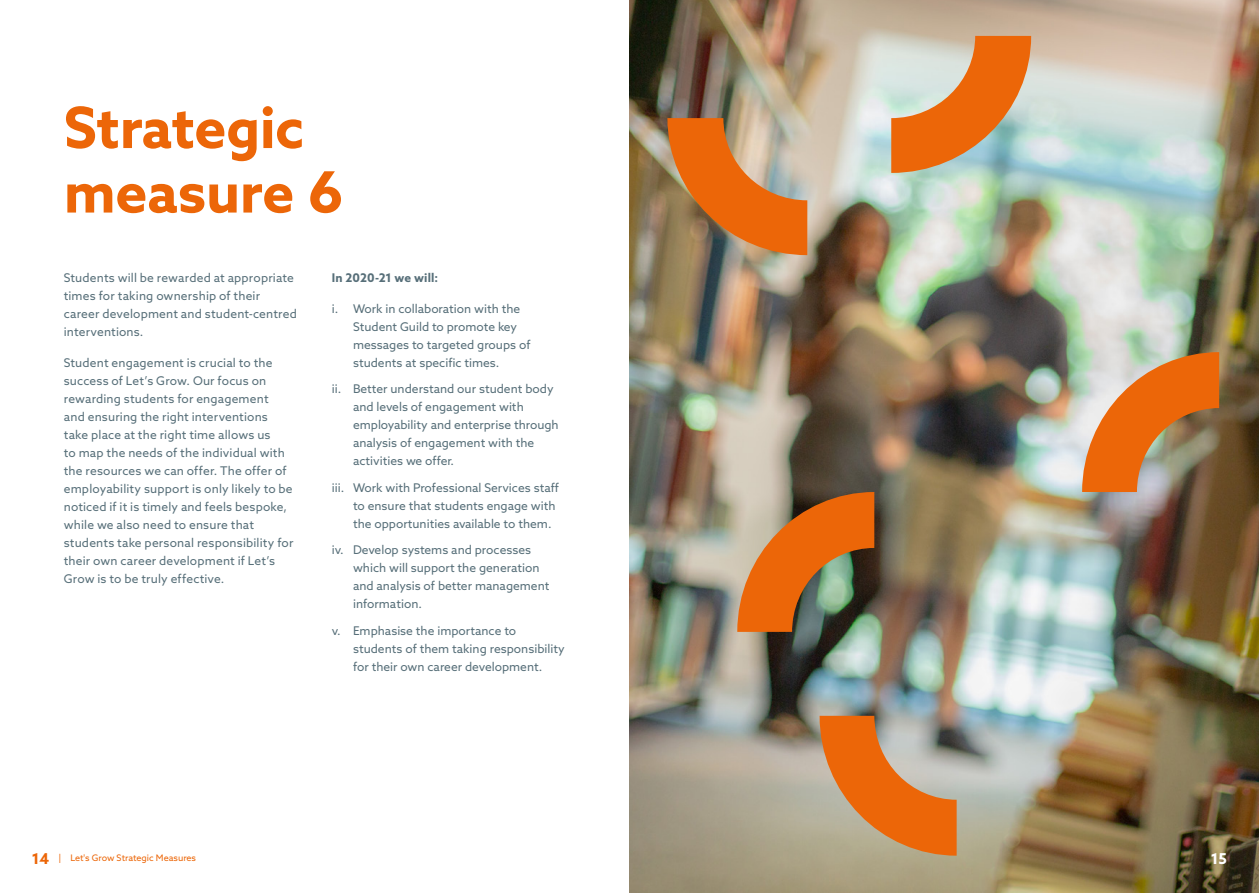
<style>
.page{position:relative;width:1259px;height:893px;background:#fff}
.page>*{position:absolute;margin:0;border:0;box-sizing:border-box;transform-origin:0 0}
.Section_Heading{font:700 57px/64.5px "Azo Sans";letter-spacing:-.005em;color:#ec6608}
.t1{font:700 15px "Azo Sans";color:#fff}
.Small_letter_list{font:12px/18px "Azo Sans";color:#576f79}
.Body_copy_span{font:12px/18px "Azo Sans";letter-spacing:.015em;color:#576f79}
.Body_copy_span-2{font:700 12px "Azo Sans";letter-spacing:.005em;color:#576f79}
.t2{font:9px "Azo Sans";color:#ec6608}
.s1{font-weight:700;font-size:15px}
</style>
<div class="page">
<img style="left:629px;top:0;width:630px;height:893px">
<svg style="left:819px;top:716px;width:137px;height:140px;background:#cd8a54"></svg>
<svg style="left:737px;top:492px;width:137px;height:140px;background:#b3743c"></svg>
<svg style="left:1082px;top:352px;width:137px;height:140px;background:#cb8751"></svg>
<svg style="left:891px;top:36px;width:140px;height:137px;background:#d59d6b"></svg>
<svg style="left:667px;top:118px;width:140px;height:137px;background:#ca8248"></svg>
<p class="Section_Heading" style="left:64px;top:94px;width:281px">Strategic measure 6</p>
<p class="Body_copy_span" style="left:64px;top:268px;width:235px">Students will be rewarded at appropriate times for taking ownership of their career development and student-centred interventions.</p>
<p class="Body_copy_span" style="left:64px;top:353px;width:231px">Student engagement is crucial to the success of Let’s Grow. Our focus on rewarding students for engagement<br>and ensuring the right interventions take place at the right time allows us<br>to map the needs of the individual with the resources we can offer. The offer of employability support is only likely to be noticed if it is timely and feels bespoke, while we also need to ensure that students take personal responsibility for their own career development if Let’s Grow is to be truly effective.</p>
<p class="Body_copy_span-2" style="left:332px;top:270px;width:108px">In 2020-21 we will:</p>
<p class="Small_letter_list" style="left:353px;top:299px;width:179px;text-indent:-21px">i. Work in collaboration with the<br>Student Guild to promote key messages to targeted groups of students at specific times.</p>
<p class="Small_letter_list" style="left:353px;top:380px;width:207px;text-indent:-21px">ii. Better understand our student body and levels of engagement with employability and enterprise through analysis of engagement with the activities we offer.</p>
<p class="Small_letter_list" style="left:353px;top:478px;width:207px;text-indent:-21px">iii. Work with Professional Services staff to ensure that students engage with the opportunities available to them.</p>
<p class="Small_letter_list" style="left:353px;top:541px;width:198px;text-indent:-21px">iv. Develop systems and processes which will support the generation and analysis of better management information.</p>
<p class="Small_letter_list" style="left:353px;top:621px;width:213px;text-indent:-21px">v. Emphasise the importance to students of them taking responsibility for their own career development.</p>
<p class="t2" style="left:32px;top:852px;width:166px"><span class="s1">14</span> | Let's Grow Strategic Measures</p>
<p class="t1" style="left:1210px;top:849px;width:18px">15</p>
</div>
